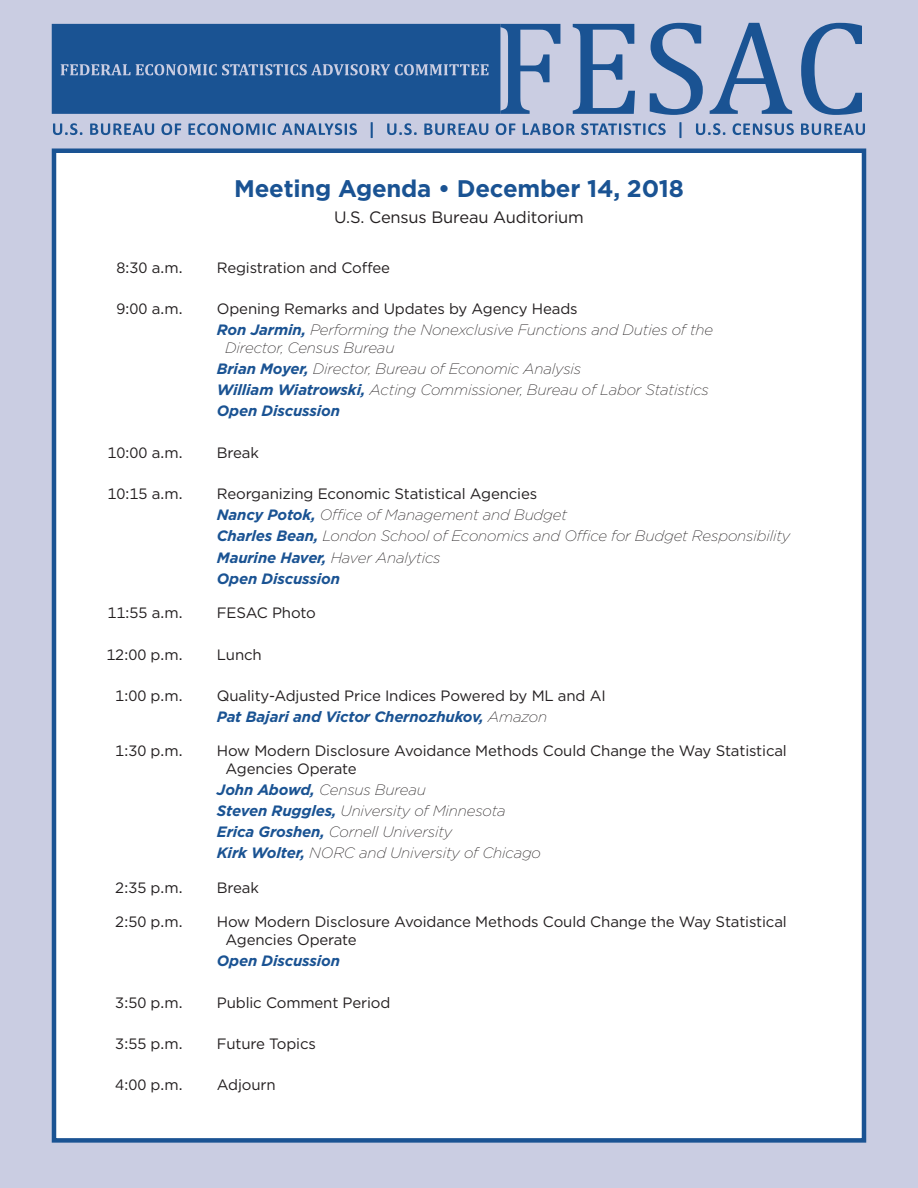
<style>
.page{position:relative;width:918px;height:1188px;background:#cacde2}
.page>*{position:absolute;margin:0;border:0;box-sizing:border-box;transform-origin:0 0}
.t1{font:700 24px "Gotham";letter-spacing:-.01em;color:#1a5393}
.t2{font:16.5px "Gotham";letter-spacing:-.01em;color:#231f20}
.t3{font:italic 200 15px/21px "Gotham";letter-spacing:-.01em;color:#231f20}
.t4{font:15px/18px "Gotham";letter-spacing:-.01em;color:#231f20}
.t5{font:italic 700 15px "Gotham";letter-spacing:-.01em;color:#1a5393}
.s1{font-weight:400;font-style:normal}
.s2{font-weight:700;color:#1a5393}
.s3{font-weight:700;font-style:italic;color:#1a5393}
.s4{font-weight:200;font-style:italic}
</style>
<div class="page">
<div style="left:52px;top:148px;width:814px;height:995px;background:#fff;border:4px solid #1a5393"></div>
<svg style="left:52px;top:23px;width:810px;height:92px"></svg>
<svg style="left:53px;top:122px;width:812px;height:16px"></svg>
<p class="t1" style="left:234px;top:173px;width:451px">Meeting Agenda • December 14, 2018</p>
<p class="t2" style="left:334px;top:206px;width:251px">U.S. Census Bureau Auditorium</p>
<p class="t4" style="left:116px;top:259px;width:68px">8:30 a.m.</p>
<p class="t4" style="left:217px;top:259px;width:175px">Registration and Coffee</p>
<p class="t4" style="left:116px;top:300px;width:68px">9:00 a.m.</p>
<p class="t3" style="left:217px;top:298px;width:498px"><span class="s1">Opening Remarks and Updates by Agency Heads<br></span><span class="s2">Ron Jarmin,</span> Performing the Nonexclusive Functions and Duties of the</p>
<p class="t3" style="left:217px;top:337px;width:494px;text-indent:8px">Director, Census Bureau<br><span class="s2">Brian Moyer,</span> Director, Bureau of Economic Analysis<br><span class="s2">William Wiatrowski,</span> Acting Commissioner, Bureau of Labor Statistics <span class="s2">Open Discussion</span></p>
<p class="t4" style="left:108px;top:443px;width:77px">10:00 a.m.</p>
<p class="t4" style="left:217px;top:443px;width:44px">Break</p>
<p class="t4" style="left:108px;top:484px;width:77px">10:15 a.m.</p>
<p class="t3" style="left:217px;top:482px;width:575px"><span class="s1">Reorganizing Economic Statistical Agencies<br></span><span class="s2">Nancy Potok,</span> Office of Management and Budget<br><span class="s2">Charles Bean,</span> London School of Economics and Office for Budget Responsibility <span class="s2">Maurine Haver,</span> Haver Analytics<br><span class="s2">Open Discussion</span></p>
<p class="t4" style="left:108px;top:604px;width:77px">11:55 a.m.</p>
<p class="t4" style="left:217px;top:604px;width:101px">FESAC Photo</p>
<p class="t4" style="left:106px;top:645px;width:78px">12:00 p.m.</p>
<p class="t4" style="left:217px;top:645px;width:46px">Lunch</p>
<p class="t4" style="left:115px;top:686px;width:69px">1:00 p.m.</p>
<p class="t4" style="left:217px;top:685px;width:390px;line-height:21px">Quality-Adjusted Price Indices Powered by ML and AI<br><span class="s3">Pat Bajari and Victor Chernozhukov,</span> <span class="s4">Amazon</span></p>
<p class="t4" style="left:115px;top:742px;width:69px">1:30 p.m.</p>
<p class="t4" style="left:226px;top:742px;width:563px;text-indent:-9px">How Modern Disclosure Avoidance Methods Could Change the Way Statistical<br>Agencies Operate</p>
<p class="t3" style="left:217px;top:779px;width:326px"><span class="s2">John Abowd,</span> Census Bureau<br><span class="s2">Steven Ruggles,</span> University of Minnesota <span class="s2">Erica Groshen,</span> Cornell University<br><span class="s2">Kirk Wolter,</span> NORC and University of Chicago</p>
<p class="t4" style="left:115px;top:878px;width:69px">2:35 p.m.</p>
<p class="t4" style="left:217px;top:878px;width:44px">Break</p>
<p class="t4" style="left:115px;top:913px;width:69px">2:50 p.m.</p>
<p class="t4" style="left:226px;top:913px;width:563px;text-indent:-9px">How Modern Disclosure Avoidance Methods Could Change the Way Statistical<br>Agencies Operate</p>
<p class="t5" style="left:217px;top:951px;width:125px">Open Discussion</p>
<p class="t4" style="left:115px;top:993px;width:69px">3:50 p.m.</p>
<p class="t4" style="left:217px;top:993px;width:175px">Public Comment Period</p>
<p class="t4" style="left:115px;top:1034px;width:69px">3:55 p.m.</p>
<p class="t4" style="left:217px;top:1034px;width:101px">Future Topics</p>
<p class="t4" style="left:115px;top:1076px;width:69px">4:00 p.m.</p>
<p class="t4" style="left:217px;top:1076px;width:60px">Adjourn</p>
</div>
